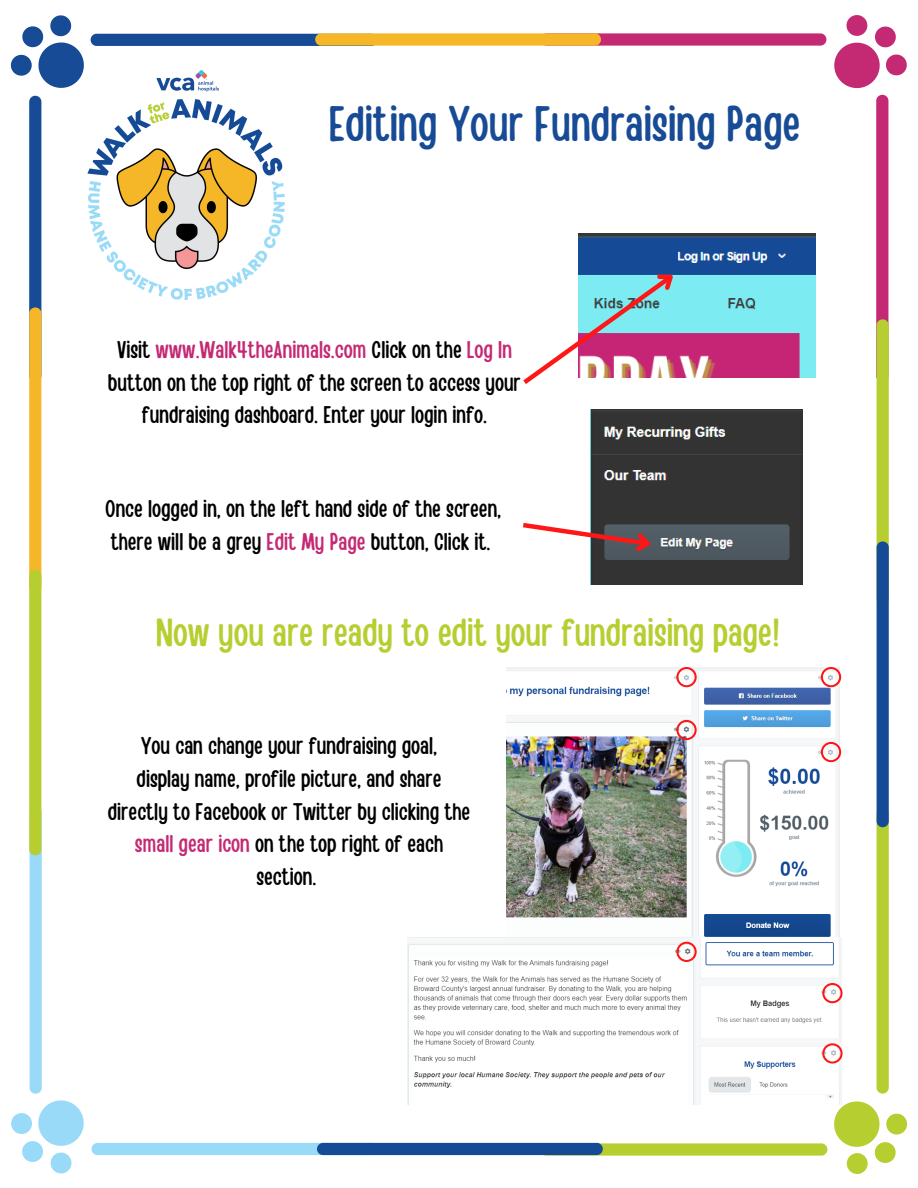
<style>
.page{position:relative;width:918px;height:1188px;background:#fff}
.page>*{position:absolute;margin:0;border:0;box-sizing:border-box;transform-origin:0 0}
.t1{font:49.5px "Handy Casual Condensed";color:#184b96}
.t2{font:39px "Handy Casual Condensed";color:#b7ce31}
.t3{font:24px/32.7px "Handy Casual Condensed";color:#000;text-align:center}
.s1{color:#c42a73}
</style>
<div class="page">
<svg style="left:834px;top:1101px;width:73px;height:73px"></svg>
<svg style="left:11px;top:15px;width:73px;height:73px"></svg>
<svg style="left:834px;top:15px;width:73px;height:73px"></svg>
<svg style="left:11px;top:1100px;width:73px;height:73px"></svg>
<svg style="left:29px;top:96px;width:13px;height:998px;background:#a3b37b"></svg>
<svg style="left:91px;top:33px;width:735px;height:13px;background:#a77269"></svg>
<svg style="left:876px;top:95px;width:13px;height:999px;background:#928a66"></svg>
<svg style="left:92px;top:1143px;width:735px;height:13px;background:#78a59b"></svg>
<img style="left:83px;top:71px;width:202px;height:229px">
<img style="left:579px;top:233px;width:236px;height:144px">
<svg style="left:523px;top:262px;width:161px;height:122px"></svg>
<img style="left:591px;top:409px;width:211px;height:176px">
<svg style="left:523px;top:520px;width:134px;height:38px"></svg>
<img style="left:506px;top:667px;width:335px;height:271px">
<img style="left:407px;top:938px;width:435px;height:166px">
<svg style="left:676px;top:942px;width:21px;height:20px"></svg>
<svg style="left:822px;top:983px;width:21px;height:20px"></svg>
<svg style="left:822px;top:1043px;width:21px;height:21px"></svg>
<svg style="left:821px;top:742px;width:20px;height:20px"></svg>
<svg style="left:676px;top:720px;width:21px;height:20px"></svg>
<svg style="left:676px;top:667px;width:21px;height:20px"></svg>
<svg style="left:821px;top:667px;width:20px;height:20px"></svg>
<p class="t1" style="left:329px;top:91px;width:473px">Editing Your Fundraising Page</p>
<p class="t3" style="left:108px;top:332px;width:414px">Visit <span class="s1">www.Walk4theAnimals.com</span> Click on the <span class="s1">Log In </span>button on the top right of the screen to access your fundraising dashboard. Enter your login info.</p>
<p class="t3" style="left:105px;top:491px;width:398px;text-align:left">Once logged in, on the left hand side of the screen, there will be a grey <span class="s1">Edit My Page</span> button, Click it.</p>
<p class="t2" style="left:156px;top:607px;width:626px">Now you are ready to edit your fundraising page!</p>
<p class="t3" style="left:141px;top:729px;width:298px">You can change your fundraising goal,</p>
<p class="t3" style="left:108px;top:761px;width:364px">display name, profile picture, and share directly to Facebook or Twitter by clicking the <span class="s1">small gear icon</span> on the top right of each section.</p>
</div>
